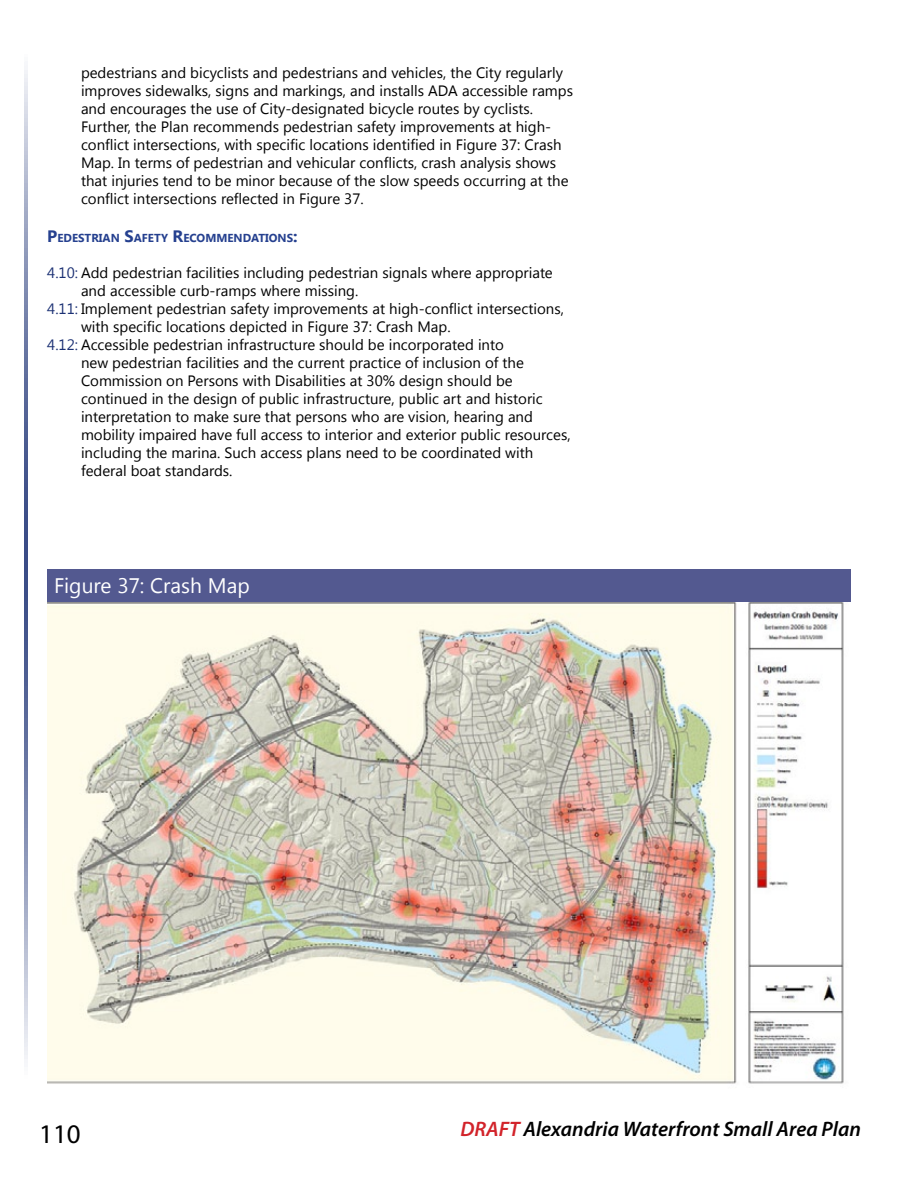
<style>
.page{position:relative;width:918px;height:1188px;background:#fff}
.page>*{position:absolute;margin:0;border:0;box-sizing:border-box;transform-origin:0 0}
.t1{font:27px "Myriad Pro";color:#000}
.t2{font:italic 600 21px "Myriad Pro";color:#000}
.t3{font:21px "Segoe UI";color:#fff}
.t4{font:15px/18px "Segoe UI";color:#000}
.t5{font:700 11.55px "Segoe UI";color:#25408f}
.s1{font-size:16.5px}
.s2{color:#1c3174}
.s3{color:#d2232a}
</style>
<div class="page">
<hr style="left:25px;top:54px;width:3px;height:1040px;background:#1c3174">
<img style="left:47px;top:602px;width:797px;height:482px">
<div style="left:47px;top:570px;width:803px;height:32px;background:#535990"></div>
<p class="t4" style="left:81px;top:63px;width:494px">pedestrians and bicyclists and pedestrians and vehicles, the City regularly improves sidewalks, signs and markings, and installs ADA accessible ramps and encourages the use of City-designated bicycle routes by cyclists.<br>Further, the Plan recommends pedestrian safety improvements at high&shy;conflict intersections, with specific locations identified in Figure 37: Crash Map. In terms of pedestrian and vehicular conflicts, crash analysis shows that injuries tend to be minor because of the slow speeds occurring at the conflict intersections reflected in Figure 37.</p>
<p class="t5" style="left:47px;top:230px;width:252px"><span class="s1">P</span>EDESTRIAN <span class="s1">S</span>AFETY <span class="s1">R</span>ECOMMENDATIONS<span class="s1">:</span></p>
<p class="t4" style="left:47px;top:263px;width:507px"><span class="s2">4.10:</span> Add pedestrian facilities including pedestrian signals where appropriate</p>
<p class="t4" style="left:81px;top:281px;width:279px">and accessible curb-ramps where missing.</p>
<p class="t4" style="left:47px;top:299px;width:518px"><span class="s2">4.11:</span> Implement pedestrian safety improvements at high-conflict intersections,</p>
<p class="t4" style="left:81px;top:317px;width:371px">with specific locations depicted in Figure 37: Crash Map.</p>
<p class="t4" style="left:47px;top:335px;width:458px"><span class="s2">4.12:</span> Accessible pedestrian infrastructure should be incorporated into</p>
<p class="t4" style="left:81px;top:353px;width:444px">new pedestrian facilities and the current practice of inclusion of the</p>
<p class="t4" style="left:81px;top:371px;width:433px">Commission on Persons with Disabilities at 30% design should be</p>
<p class="t4" style="left:81px;top:389px;width:463px">continued in the design of public infrastructure, public art and historic</p>
<p class="t4" style="left:81px;top:407px;width:453px">interpretation to make sure that persons who are vision, hearing and</p>
<p class="t4" style="left:81px;top:425px;width:491px">mobility impaired have full access to interior and exterior public resources,</p>
<p class="t4" style="left:81px;top:443px;width:454px">including the marina. Such access plans need to be coordinated with</p>
<p class="t4" style="left:81px;top:461px;width:153px">federal boat standards.</p>
<h2 class="t3" style="left:54px;top:571px;width:197px">Figure 37: Crash Map</h2>
<h1 class="t1" style="left:39px;top:1117px;width:43px">110</h1>
<h2 class="t2" style="left:460px;top:1116px;width:402px"><span class="s3">DRAFT</span> Alexandria Waterfront Small Area Plan</h2>
</div>
